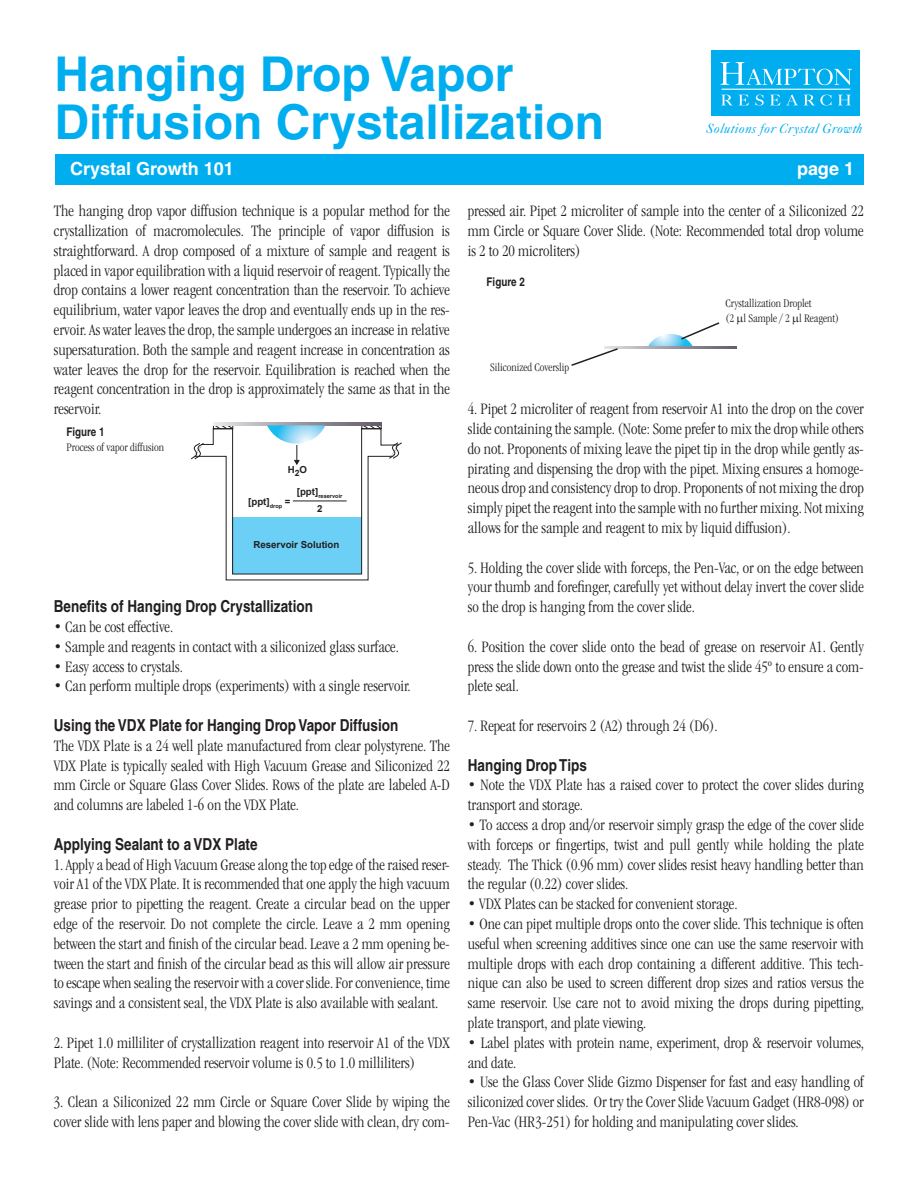
<style>
.page{position:relative;width:918px;height:1188px;background:#fff}
.page>*{position:absolute;margin:0;border:0;box-sizing:border-box;transform-origin:0 0}
.t1{font:700 48px "Helvetica";color:#00aeef}
.t2{font:700 18px "Helvetica";color:#fff}
.t3{font:300 condensed 16.5px/19.8px "ITC Garamond Std";color:#231f20;text-align:justify}
.t4{font:700 condensed 16.5px "Helvetica";color:#231f20}
.t5{font:italic 13.5px "Caslon Five Forty";letter-spacing:.015em;color:#00aeef}
.t6{font:300 condensed 12px "ITC Garamond Std";color:#231f20}
.t7{font:700 condensed 12px "Helvetica";color:#231f20}
.t8{font:700 9.75px "Arial";color:#231f20}
.t9{font:700 5.7px "Arial";color:#231f20}
</style>
<div class="page">
<div style="left:55px;top:154px;width:809px;height:30px;background:#00aeef"></div>
<div style="left:711px;top:50px;width:149px;height:66px;background:#00aeef"></div>
<svg style="left:721px;top:62px;width:131px;height:23px"></svg>
<svg style="left:722px;top:95px;width:27px;height:10px"></svg>
<svg style="left:756px;top:95px;width:8px;height:11px"></svg>
<svg style="left:770px;top:95px;width:10px;height:10px"></svg>
<svg style="left:787px;top:94px;width:11px;height:11px"></svg>
<svg style="left:804px;top:95px;width:27px;height:11px"></svg>
<svg style="left:838px;top:95px;width:13px;height:10px"></svg>
<hr style="left:722px;top:89px;width:128px;height:1px;background:#fff">
<svg style="left:213px;top:423px;width:168px;height:2px"></svg>
<svg style="left:191px;top:425px;width:211px;height:156px"></svg>
<hr style="left:293px;top:501px;width:54px;height:1px;background:#231f20">
<svg style="left:604px;top:346px;width:133px;height:2px"></svg>
<svg style="left:648px;top:322px;width:72px;height:24px"></svg>
<svg style="left:571px;top:347px;width:49px;height:19px"></svg>
<p class="t1" style="left:54px;top:45px;width:461px">Hanging Drop Vapor</p>
<p class="t1" style="left:54px;top:93px;width:551px">Diffusion Crystallization</p>
<p class="t2" style="left:70px;top:158px;width:165px">Crystal Growth 101</p>
<p class="t2" style="left:797px;top:158px;width:59px">page 1</p>
<p class="t3" style="left:54px;top:201px;width:398px">The hanging drop vapor diffusion technique is a popular method for the crystallization of macromolecules. The principle of vapor diffusion is straightforward. A drop composed of a mixture of sample and reagent is placed in vapor equilibration with a liquid reservoir of reagent. Typically the drop contains a lower reagent concentration than the reservoir. To achieve equilibrium, water vapor leaves the drop and eventually ends up in the res&shy;ervoir. As water leaves the drop, the sample undergoes an increase in relative supersaturation. Both the sample and reagent increase in concentration as water leaves the drop for the reservoir. Equilibration is reached when the reagent concentration in the drop is approximately the same as that in the reservoir.</p>
<p class="t5" style="left:706px;top:120px;width:158px">Solutions for Crystal Growth</p>
<p class="t3" style="left:468px;top:201px;width:398px">pressed air. Pipet 2 microliter of sample into the center of a Siliconized 22 mm Circle or Square Cover Slide. (Note: Recommended total drop volume is 2 to 20 microliters)</p>
<p class="t7" style="left:487px;top:274px;width:40px">Figure 2</p>
<p class="t6" style="left:726px;top:297px;width:87px">Crystallization Droplet</p>
<p class="t6" style="left:726px;top:311px;width:115px">(2 l Sample / 2 l Reagent)</p>
<p class="t6" style="left:490px;top:360px;width:81px">Siliconized Coverslip</p>
<p class="t3" style="left:468px;top:399px;width:397px">4. Pipet 2 microliter of reagent from reservoir A1 into the drop on the cover slide containing the sample. (Note: Some prefer to mix the drop while others do not. Proponents of mixing leave the pipet tip in the drop while gently as&shy;pirating and dispensing the drop with the pipet. Mixing ensures a homoge&shy;neous drop and consistency drop to drop. Proponents of not mixing the drop simply pipet the reagent into the sample with no further mixing. Not mixing allows for the sample and reagent to mix by liquid diffusion).</p>
<p class="t3" style="left:468px;top:558px;width:398px">5. Holding the cover slide with forceps, the Pen-Vac, or on the edge between your thumb and forefinger, carefully yet without delay invert the cover slide so the drop is hanging from the cover slide.</p>
<p class="t3" style="left:468px;top:637px;width:398px">6. Position the cover slide onto the bead of grease on reservoir A1. Gently press the slide down onto the grease and twist the slide 45º to ensure a com&shy;plete seal.</p>
<p class="t3" style="left:468px;top:716px;width:251px">7. Repeat for reservoirs 2 (A2) through 24 (D6).</p>
<p class="t4" style="left:468px;top:755px;width:121px">Hanging Drop Tips</p>
<p class="t3" style="left:468px;top:775px;width:397px">• Note the VDX Plate has a raised cover to protect the cover slides during transport and storage.</p>
<p class="t3" style="left:468px;top:815px;width:398px">• To access a drop and/or reservoir simply grasp the edge of the cover slide with forceps or fingertips, twist and pull gently while holding the plate steady. The Thick (0.96 mm) cover slides resist heavy handling better than the regular (0.22) cover slides.</p>
<p class="t3" style="left:468px;top:894px;width:271px">• VDX Plates can be stacked for convenient storage.</p>
<p class="t3" style="left:468px;top:914px;width:398px">• One can pipet multiple drops onto the cover slide. This technique is often useful when screening additives since one can use the same reservoir with multiple drops with each drop containing a different additive. This tech&shy;nique can also be used to screen different drop sizes and ratios versus the same reservoir. Use care not to avoid mixing the drops during pipetting, plate transport, and plate viewing.</p>
<p class="t3" style="left:468px;top:1033px;width:398px">• Label plates with protein name, experiment, drop &amp; reservoir volumes, and date.</p>
<p class="t3" style="left:468px;top:1072px;width:398px">• Use the Glass Cover Slide Gizmo Dispenser for fast and easy handling of siliconized cover slides. Or try the Cover Slide Vacuum Gadget (HR8-098) or Pen-Vac (HR3-251) for holding and manipulating cover slides.</p>
<p class="t7" style="left:66px;top:425px;width:40px">Figure 1</p>
<p class="t6" style="left:66px;top:440px;width:99px">Process of vapor diffusion</p>
<p class="t8" style="left:288px;top:463px;width:21px">H<sub>2</sub>O</p>
<p class="t8" style="left:248px;top:494px;width:44px">[ppt]<sub>drop</sub> =</p>
<p class="t9" style="left:297px;top:492px;width:47px"><sup>[ppt]</sup>reservoir</p>
<p class="t8" style="left:317px;top:501px;width:7px">2</p>
<p class="t8" style="left:253px;top:538px;width:88px">Reservoir Solution</p>
<p class="t4" style="left:54px;top:596px;width:261px">Benefits of Hanging Drop Crystallization</p>
<p class="t3" style="left:54px;top:617px;width:121px">• Can be cost effective.</p>
<p class="t3" style="left:54px;top:637px;width:347px">• Sample and reagents in contact with a siliconized glass surface.</p>
<p class="t3" style="left:54px;top:657px;width:131px">• Easy access to crystals.</p>
<p class="t3" style="left:54px;top:676px;width:358px">• Can perform multiple drops (experiments) with a single reservoir.</p>
<p class="t4" style="left:54px;top:715px;width:346px">Using the VDX Plate for Hanging Drop Vapor Diffusion</p>
<p class="t3" style="left:54px;top:736px;width:398px">The VDX Plate is a 24 well plate manufactured from clear polystyrene. The VDX Plate is typically sealed with High Vacuum Grease and Siliconized 22 mm Circle or Square Glass Cover Slides. Rows of the plate are labeled A-D and columns are labeled 1-6 on the VDX Plate.</p>
<p class="t4" style="left:54px;top:834px;width:205px">Applying Sealant to a VDX Plate</p>
<p class="t3" style="left:54px;top:855px;width:398px">1. Apply a bead of High Vacuum Grease along the top edge of the raised reser&shy;voir A1 of the VDX Plate. It is recommended that one apply the high vacuum grease prior to pipetting the reagent. Create a circular bead on the upper edge of the reservoir. Do not complete the circle. Leave a 2 mm opening between the start and finish of the circular bead. Leave a 2 mm opening be&shy;tween the start and finish of the circular bead as this will allow air pressure to escape when sealing the reservoir with a cover slide. For convenience, time savings and a consistent seal, the VDX Plate is also available with sealant.</p>
<p class="t3" style="left:54px;top:1033px;width:397px">2. Pipet 1.0 milliliter of crystallization reagent into reservoir A1 of the VDX<br>Plate. (Note: Recommended reservoir volume is 0.5 to 1.0 milliliters)</p>
<p class="t3" style="left:54px;top:1092px;width:397px">3. Clean a Siliconized 22 mm Circle or Square Cover Slide by wiping the cover slide with lens paper and blowing the cover slide with clean, dry com-</p>
</div>
